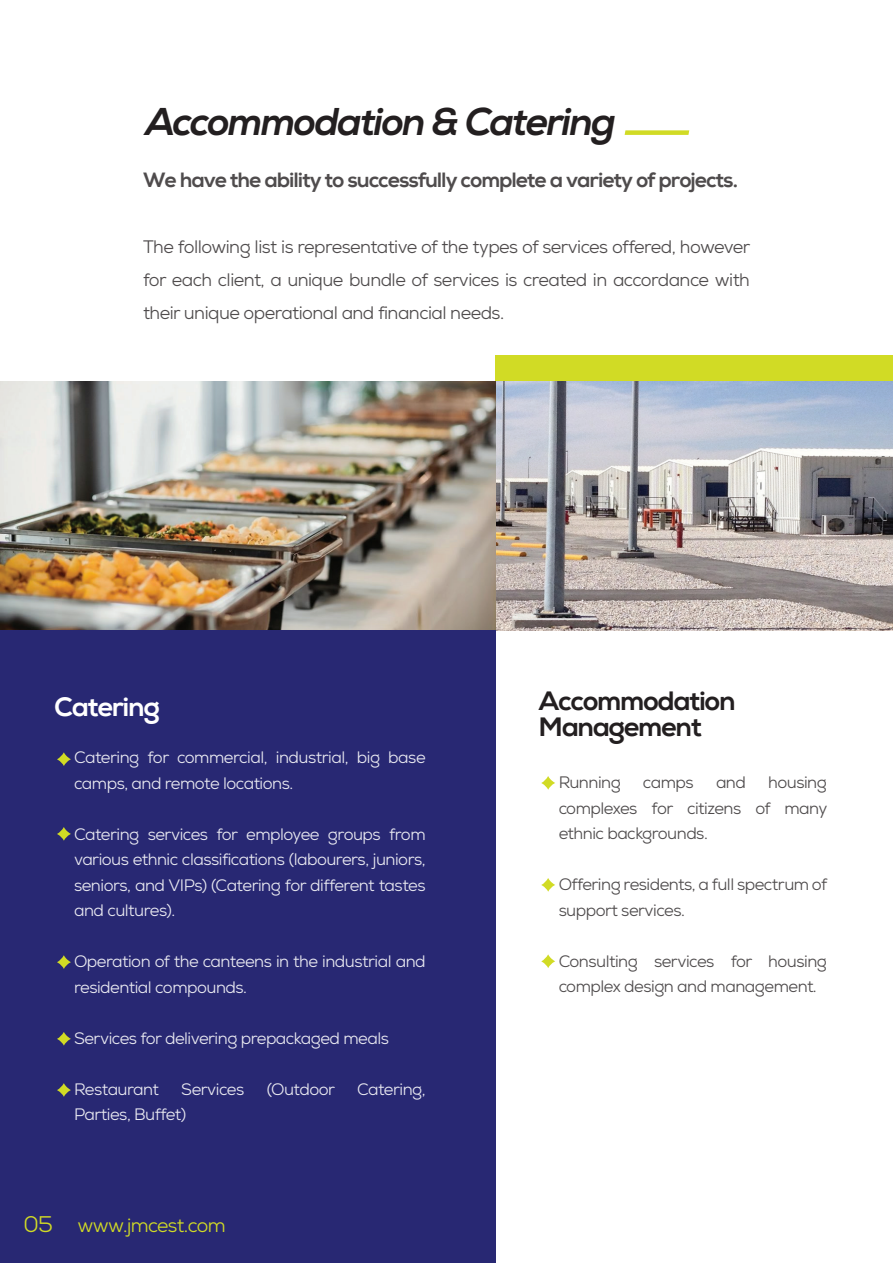
<style>
.page{position:relative;width:893px;height:1263px;background:#fff}
.page>*{position:absolute;margin:0;border:0;box-sizing:border-box;transform-origin:0 0}
.t1{font:italic 800 38.7px "Nexa";letter-spacing:-.05em;color:#231f20}
.t2{font:27px/25.5px "Nexa X Bold";letter-spacing:-.05em;color:#231f20}
.t3{font:27px "Nexa X Bold";letter-spacing:-.05em;color:#fff}
.t4{font:21px "Nexa X Bold";letter-spacing:-.05em;color:#231f20}
.t5{font:19.2px "Nexa";letter-spacing:-.03em;color:#d1db25}
.t6{font:18px/33px "Nexa";letter-spacing:-.03em;color:#231f20;text-align:justify}
.t7{font:16.5px/25.5px "Nexa";letter-spacing:-.03em;color:#fff}
.t8{font:16.5px/25.5px "Nexa";letter-spacing:-.03em;color:#231f20}
.s1{font-size:22.5px}
</style>
<div class="page">
<div style="left:495px;top:355px;width:398px;height:145px;background:#d1db25"></div>
<img style="left:496px;top:381px;width:397px;height:249px">
<img style="left:0;top:381px;width:496px;height:249px">
<svg style="left:625px;top:130px;width:64px;height:5px"></svg>
<div style="left:0;top:630px;width:496px;height:633px;background:#282873"></div>
<svg style="left:57px;top:752px;width:14px;height:14px"></svg>
<svg style="left:57px;top:827px;width:14px;height:14px"></svg>
<svg style="left:57px;top:955px;width:14px;height:14px"></svg>
<svg style="left:57px;top:1083px;width:14px;height:14px"></svg>
<svg style="left:57px;top:1032px;width:14px;height:13px"></svg>
<svg style="left:541px;top:776px;width:14px;height:14px"></svg>
<svg style="left:541px;top:878px;width:14px;height:14px"></svg>
<svg style="left:541px;top:954px;width:14px;height:14px"></svg>
<h1 class="t1" style="left:145px;top:98px;width:473px">Accommodation &amp; Catering</h1>
<p class="t4" style="left:143px;top:167px;width:596px">We have the ability to successfully complete a variety of projects.</p>
<p class="t6" style="left:143px;top:230px;width:609px">The following list is representative of the types of services offered, however for each client, a unique bundle of services is created in accordance with their unique operational and financial needs.</p>
<h2 class="t3" style="left:54px;top:690px;width:107px">Catering</h2>
<p class="t7" style="left:74px;top:745px;width:353px">Catering for commercial, industrial, big base camps, and remote locations.</p>
<p class="t7" style="left:74px;top:821px;width:353px;text-align:justify">Catering services for employee groups from various ethnic classifications (labourers, juniors, seniors, and VIPs) (Catering for different tastes and cultures).</p>
<p class="t7" style="left:74px;top:949px;width:353px">Operation of the canteens in the industrial and residential compounds.</p>
<p class="t7" style="left:74px;top:1025px;width:316px">Services for delivering prepackaged meals</p>
<p class="t7" style="left:74px;top:1076px;width:86px">Restaurant</p>
<p class="t7" style="left:181px;top:1076px;width:65px">Services</p>
<p class="t7" style="left:267px;top:1076px;width:70px">(Outdoor</p>
<p class="t7" style="left:357px;top:1076px;width:70px">Catering,</p>
<p class="t7" style="left:74px;top:1102px;width:114px">Parties, Buffet)</p>
<p class="t5" style="left:24px;top:1213px;width:204px"><span class="s1">05</span> www.jmcest.com</p>
<h2 class="t2" style="left:538px;top:689px;width:199px">Accommodation<br>Management</h2>
<p class="t8" style="left:558px;top:770px;width:270px;text-align:justify;text-indent:210px">housing complexes for citizens of many ethnic backgrounds.</p>
<p class="t8" style="left:558px;top:872px;width:270px">Offering residents, a full spectrum of support services.</p>
<p class="t8" style="left:558px;top:948px;width:270px">Consulting services for housing complex design and management.</p>
<p class="t8" style="left:558px;top:770px;width:64px">Running</p>
<p class="t8" style="left:643px;top:770px;width:52px">camps</p>
<p class="t8" style="left:716px;top:770px;width:31px">and</p>
</div>
